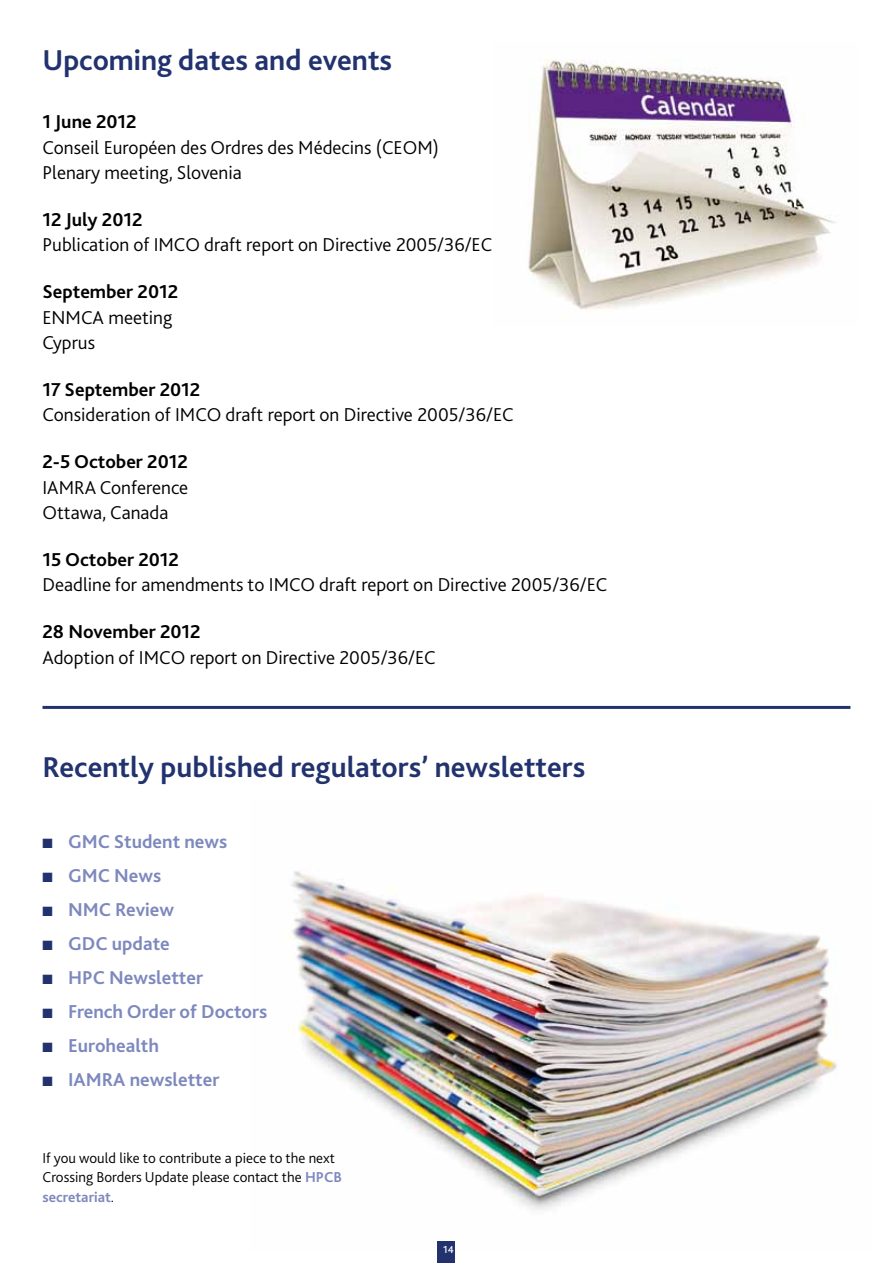
<style>
.page{position:relative;width:893px;height:1263px;background:#fff}
.page>*{position:absolute;margin:0;border:0;box-sizing:border-box;transform-origin:0 0}
.t1{font:700 30px "Bliss 2";color:#21326e}
.t2{font:300 19.5px/25.5px "Bliss 2";color:#000}
.t3{font:700 19.5px "Bliss 2";color:#7d88be}
.t4{font:700 19.5px "Bliss 2";color:#000}
.t5{font:300 15px/19.5px "Bliss 2";color:#000}
.t6{font:500 10.5px "Bliss 2";color:#fff}
.s1{color:#21326e}
.s2{font-weight:700;color:#7d88be}
</style>
<div class="page">
<img style="left:288px;top:871px;width:549px;height:379px">
<div style="left:438px;top:1242px;width:17px;height:21px;background:#21326e"></div>
<img style="left:528px;top:59px;width:308px;height:251px">
<hr style="left:43px;top:706px;width:807px;height:3px;background:#21326e">
<h1 class="t1" style="left:43px;top:41px;width:351px">Upcoming dates and events</h1>
<p class="t4" style="left:43px;top:109px;width:96px">1 June 2012</p>
<p class="t2" style="left:43px;top:134px;width:398px">Conseil Européen des Ordres des Médecins (CEOM)<br>Plenary meeting, Slovenia</p>
<p class="t4" style="left:43px;top:207px;width:102px">12 July 2012</p>
<p class="t2" style="left:43px;top:232px;width:451px">Publication of IMCO draft report on Directive 2005/36/EC</p>
<p class="t4" style="left:43px;top:279px;width:137px">September 2012</p>
<p class="t2" style="left:43px;top:304px;width:131px">ENMCA meeting<br>Cyprus</p>
<p class="t4" style="left:43px;top:377px;width:159px">17 September 2012</p>
<p class="t2" style="left:43px;top:402px;width:473px">Consideration of IMCO draft report on Directive 2005/36/EC</p>
<p class="t4" style="left:43px;top:450px;width:147px">2-5 October 2012</p>
<p class="t2" style="left:43px;top:474px;width:147px">IAMRA Conference<br>Ottawa, Canada</p>
<p class="t4" style="left:43px;top:547px;width:138px">15 October 2012</p>
<p class="t2" style="left:43px;top:572px;width:566px">Deadline for amendments to IMCO draft report on Directive 2005/36/EC</p>
<p class="t4" style="left:43px;top:620px;width:160px">28 November 2012</p>
<p class="t2" style="left:43px;top:644px;width:395px">Adoption of IMCO report on Directive 2005/36/EC</p>
<h1 class="t1" style="left:43px;top:749px;width:544px">Recently published regulators’ newsletters</h1>
<p class="t3" style="left:43px;top:829px;width:186px"><span class="s1">■</span> GMC Student news</p>
<p class="t3" style="left:43px;top:863px;width:120px"><span class="s1">■</span> GMC News</p>
<p class="t3" style="left:43px;top:897px;width:133px"><span class="s1">■</span> NMC Review</p>
<p class="t3" style="left:43px;top:931px;width:129px"><span class="s1">■</span> GDC update</p>
<p class="t3" style="left:43px;top:965px;width:162px"><span class="s1">■</span> HPC Newsletter</p>
<p class="t3" style="left:43px;top:999px;width:226px"><span class="s1">■</span> French Order of Doctors</p>
<p class="t3" style="left:43px;top:1033px;width:118px"><span class="s1">■</span> Eurohealth</p>
<p class="t3" style="left:43px;top:1067px;width:178px"><span class="s1">■</span> IAMRA newsletter</p>
<p class="t5" style="left:43px;top:1148px;width:301px">If you would like to contribute a piece to the next<br>Crossing Borders Update please contact the <span class="s2">HPCB secretariat</span>.</p>
<p class="t6" style="left:443px;top:1243px;width:12px">14</p>
</div>
